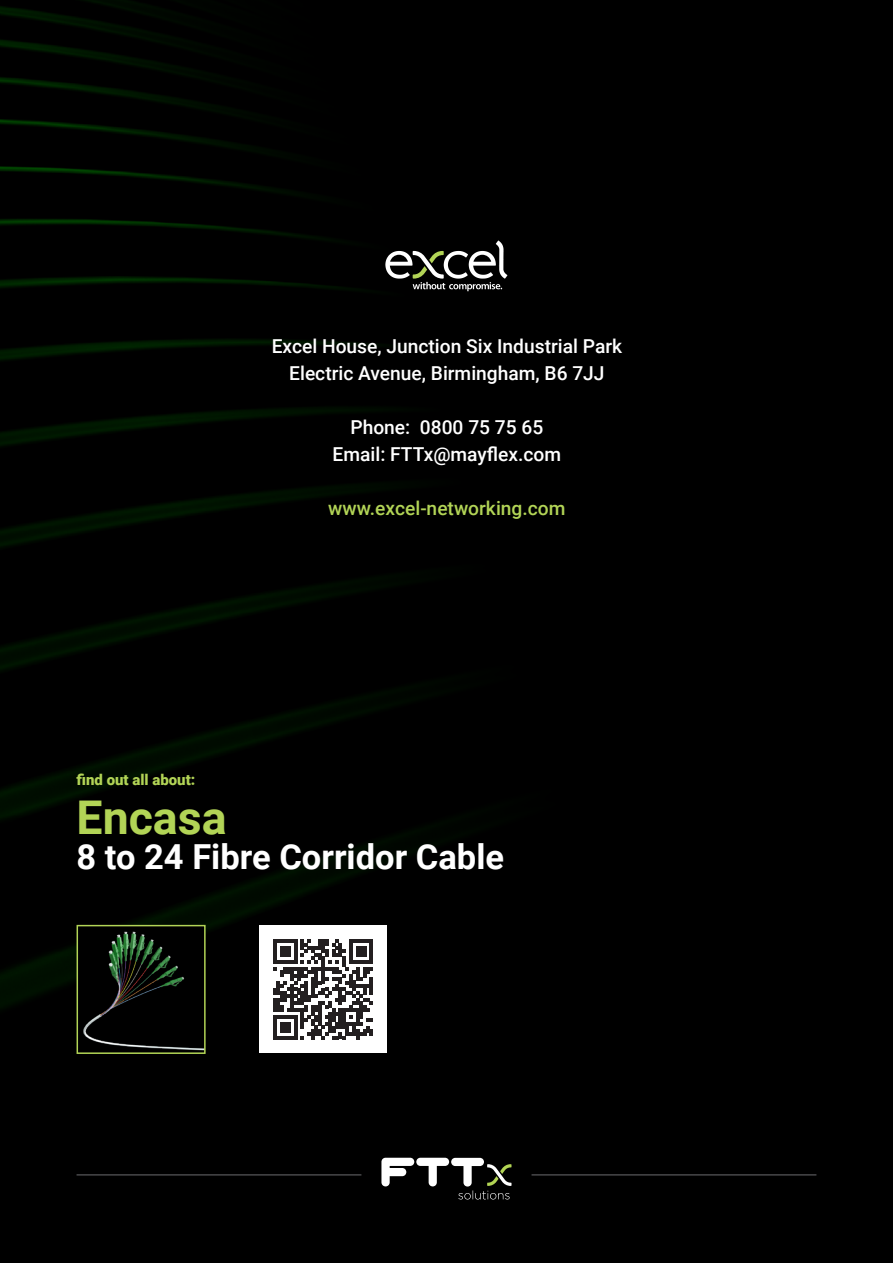
<style>
.page{position:relative;width:893px;height:1263px;background:#000}
.page>*{position:absolute;margin:0;border:0;box-sizing:border-box;transform-origin:0 0}
.t1{font:700 46.5px "Roboto";color:#b2d456}
.t2{font:700 34.5px "Roboto";color:#fff}
.t3{font:500 19.2px/26.8px "Roboto";color:#fff;text-align:center}
.t4{font:500 19.2px "Roboto";color:#b2d456}
.t5{font:900 15px "Roboto";color:#b2d456}
</style>
<div class="page">
<img style="left:0;top:0;width:508px;height:1029px">
<svg style="left:385px;top:241px;width:122px;height:50px"></svg>
<hr style="left:531px;top:1174px;width:285px;height:1px;background:#6c6d70">
<hr style="left:77px;top:1174px;width:284px;height:1px;background:#6c6d70">
<svg style="left:381px;top:1158px;width:130px;height:41px"></svg>
<img style="left:80px;top:928px;width:123px;height:123px">
<div style="left:77px;top:925px;width:129px;height:129px;border:2px solid #b2d456"></div>
<div style="left:259px;top:926px;width:128px;height:127px;background:#fff"></div>
<svg style="left:273px;top:939px;width:100px;height:100px"></svg>
<p class="t3" style="left:272px;top:332px;width:352px">Excel House, Junction Six Industrial Park<br>Electric Avenue, Birmingham, B6 7JJ</p>
<p class="t3" style="left:333px;top:413px;width:230px">Phone: 0800 75 75 65<br>Email: FTTx@mayflex.com</p>
<p class="t4" style="left:328px;top:494px;width:239px">www.excel-networking.com</p>
<p class="t5" style="left:77px;top:769px;width:120px">find out all about:</p>
<h1 class="t1" style="left:77px;top:785px;width:152px">Encasa</h1>
<h2 class="t2" style="left:77px;top:832px;width:429px">8 to 24 Fibre Corridor Cable</h2>
</div>
